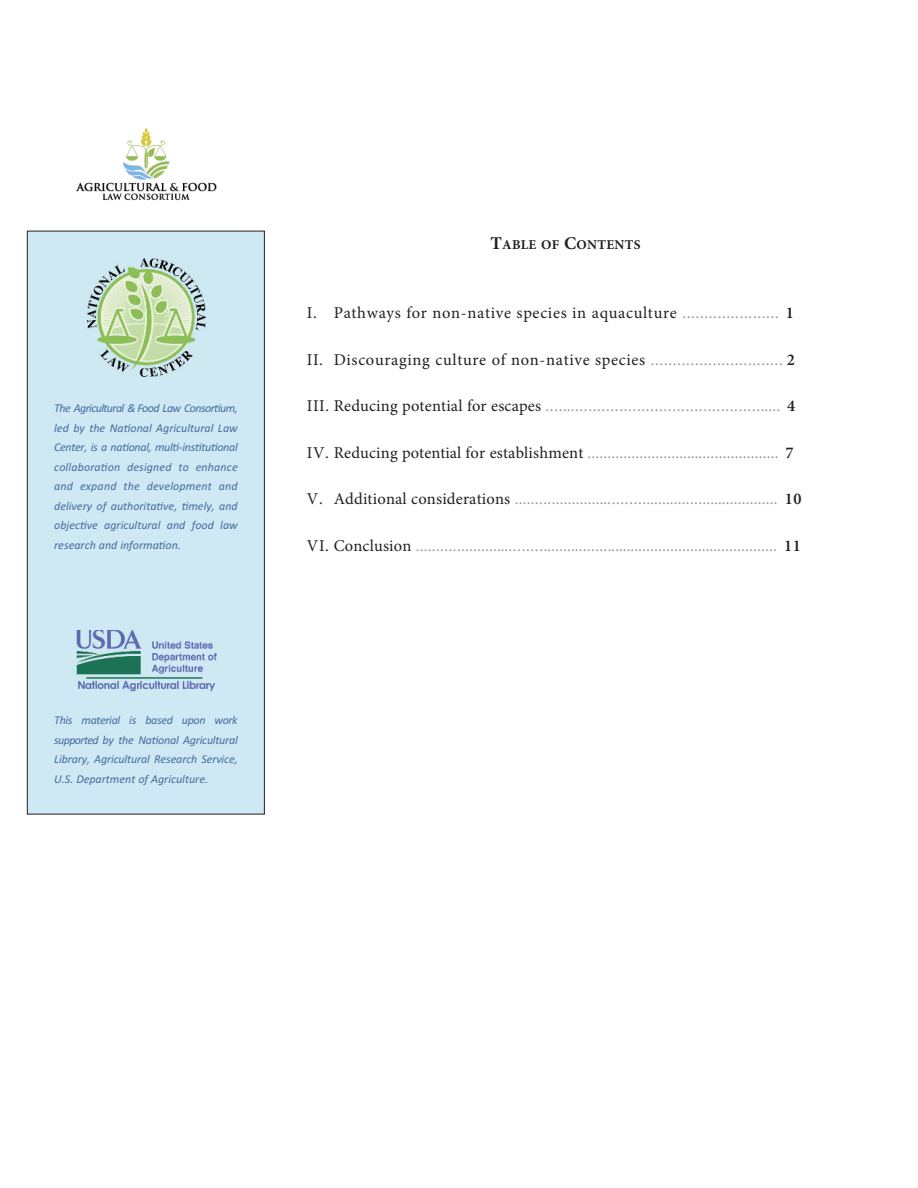
<style>
.page{position:relative;width:918px;height:1188px;background:#fff}
.page>*{position:absolute;margin:0;border:0;box-sizing:border-box;transform-origin:0 0}
.t1{font:16.5px "Minion Pro";letter-spacing:.01em;color:#939598}
.t2{font:16.5px "Minion Pro";letter-spacing:.04em;color:#231f20}
.t3{font:700 13.5px "Minion Pro";letter-spacing:.02em;color:#231f20}
.t4{font:italic 12px/19.5px "Calibri";color:#466b9e;text-align:justify}
.s1{font-size:18px}
.s2{color:#939598}
.s3{font-weight:600}
.s4{color:#231f20}
.s5{font-weight:600;color:#231f20}
</style>
<div class="page">
<div style="left:28px;top:231px;width:236px;height:583px;background:#cee9f3"></div>
<div style="left:27px;top:231px;width:238px;height:584px;border:1px solid #231f20"></div>
<img style="left:75px;top:127px;width:142px;height:74px">
<img style="left:87px;top:258px;width:118px;height:119px">
<img style="left:77px;top:630px;width:139px;height:62px">
<p class="t4" style="left:54px;top:398px;width:185px">The Agricultural &amp; Food Law Consortium, led by the National Agricultural Law Center, is a national, multi-institutional collaboration designed to enhance and expand the development and delivery of authoritative, timely, and objective agricultural and food law research and information.</p>
<p class="t4" style="left:54px;top:710px;width:185px">This material is based upon work supported by the National Agricultural Library, Agricultural Research Service, U.S. Department of Agriculture.</p>
<p class="t3" style="left:490px;top:239px;width:152px"><span class="s1">T</span>ABLE OF <span class="s1">C</span>ONTENTS</p>
<h1 class="t2" style="left:307px;top:307px;width:489px">I. Pathways for non-native species in aquaculture <span class="s2">......................</span> <span class="s3">1</span></h1>
<h1 class="t2" style="left:307px;top:353px;width:490px">II. Discouraging culture of non-native species <span class="s2">..............................</span> <span class="s3">2</span></h1>
<h1 class="t1" style="left:307px;top:400px;width:490px"><span class="s4">III. Reducing potential for escapes</span> ...................................................... <span class="s5">4</span></h1>
<h1 class="t1" style="left:307px;top:446px;width:489px"><span class="s4">IV. Reducing potential for establishment</span> ................................................ <span class="s5">7</span></h1>
<h1 class="t1" style="left:307px;top:493px;width:496px"><span class="s4">V. Additional considerations</span> ................................................................. <span class="s5">10</span></h1>
<h1 class="t1" style="left:307px;top:539px;width:496px"><span class="s4">VI. Conclusion</span> .......................................................................................... <span class="s5">11</span></h1>
</div>
